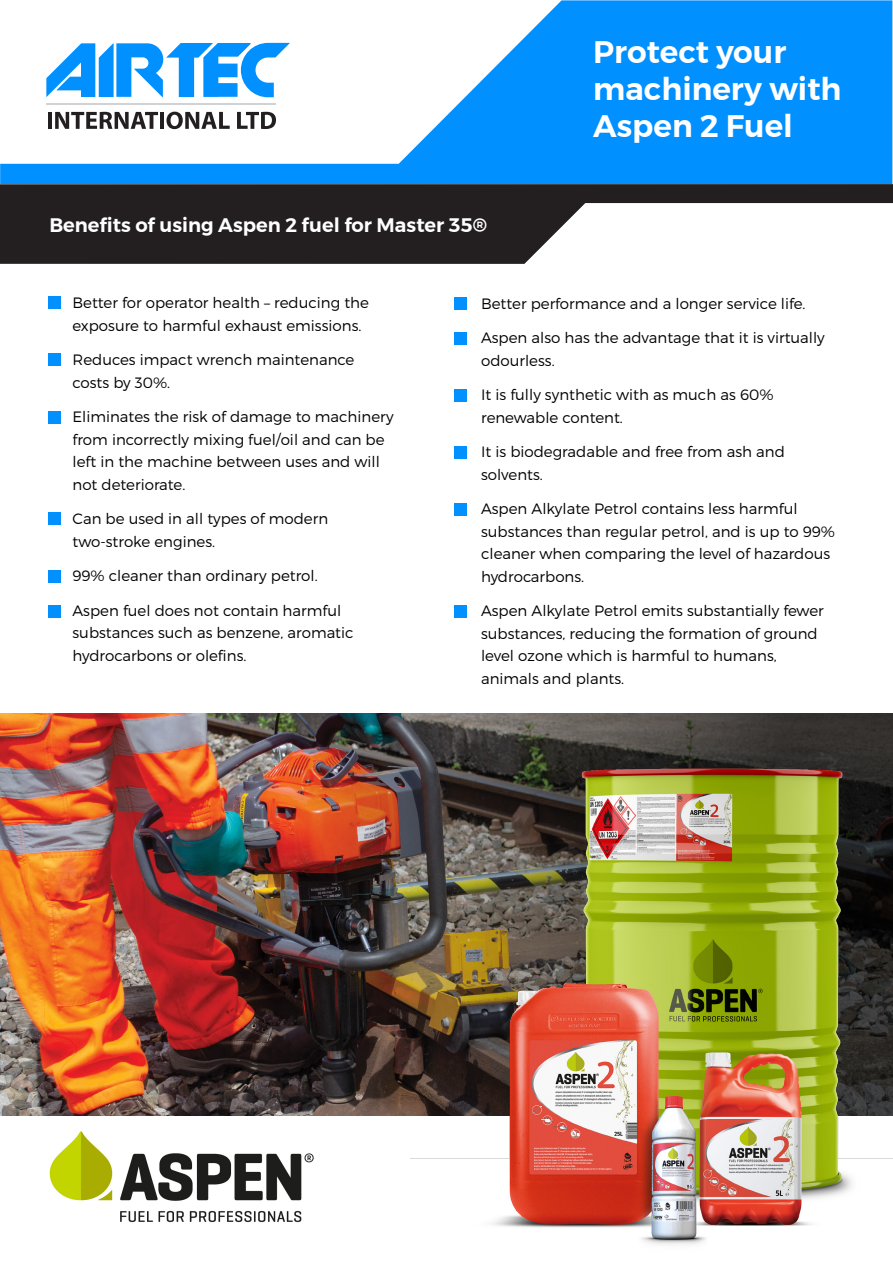
<style>
.page{position:relative;width:893px;height:1263px;background:#fff}
.page>*{position:absolute;margin:0;border:0;box-sizing:border-box;transform-origin:0 0}
.t1{font:600 31.05px/37.2px "Montserrat";color:#fff}
.t2{font:600 19.5px "Montserrat";color:#fff}
.t3{font:300 15px/22.5px "Montserrat";color:#000}
</style>
<div class="page">
<img style="left:0;top:713px;width:284px;height:403px">
<img style="left:284px;top:713px;width:127px;height:403px">
<svg style="left:0;top:0;width:892px;height:184px;fill:#0090ff"></svg>
<img style="left:411px;top:713px;width:482px;height:532px">
<svg style="left:0;top:184px;width:893px;height:80px;fill:#231f20"></svg>
<img style="left:49px;top:1131px;width:265px;height:92px">
<hr style="left:48px;top:112px;width:4px;height:17px;background:#231f20">
<svg style="left:55px;top:112px;width:103px;height:17px"></svg>
<hr style="left:160px;top:112px;width:4px;height:17px;background:#231f20">
<svg style="left:166px;top:112px;width:64px;height:17px"></svg>
<svg style="left:237px;top:112px;width:39px;height:17px"></svg>
<hr style="left:46px;top:103px;width:229px;height:2px;background:#d0d2d3">
<svg style="left:46px;top:43px;width:244px;height:55px"></svg>
<div style="left:48px;top:296px;width:13px;height:13px;background:#0090ff"></div>
<div style="left:48px;top:353px;width:13px;height:13px;background:#0090ff"></div>
<div style="left:48px;top:411px;width:13px;height:13px;background:#0090ff"></div>
<div style="left:48px;top:512px;width:13px;height:13px;background:#0090ff"></div>
<div style="left:48px;top:570px;width:13px;height:13px;background:#0090ff"></div>
<div style="left:48px;top:605px;width:13px;height:13px;background:#0090ff"></div>
<div style="left:455px;top:298px;width:12px;height:12px;background:#0090ff"></div>
<div style="left:455px;top:332px;width:12px;height:13px;background:#0090ff"></div>
<div style="left:455px;top:389px;width:12px;height:13px;background:#0090ff"></div>
<div style="left:455px;top:446px;width:12px;height:12px;background:#0090ff"></div>
<div style="left:455px;top:503px;width:12px;height:12px;background:#0090ff"></div>
<div style="left:455px;top:605px;width:12px;height:13px;background:#0090ff"></div>
<h2 class="t2" style="left:49px;top:209px;width:439px">Benefits of using Aspen 2 fuel for Master 35®</h2>
<h1 class="t1" style="left:593px;top:33px;width:250px">Protect your machinery with<br>Aspen 2 Fuel</h1>
<p class="t3" style="left:73px;top:291px;width:298px">Better for operator health – reducing the exposure to harmful exhaust emissions.</p>
<p class="t3" style="left:73px;top:348px;width:283px">Reduces impact wrench maintenance costs by 30%.</p>
<p class="t3" style="left:73px;top:405px;width:323px">Eliminates the risk of damage to machinery from incorrectly mixing fuel/oil and can be left in the machine between uses and will not deteriorate.</p>
<p class="t3" style="left:73px;top:507px;width:257px">Can be used in all types of modern two-stroke engines.</p>
<p class="t3" style="left:73px;top:564px;width:247px">99% cleaner than ordinary petrol.</p>
<p class="t3" style="left:73px;top:599px;width:283px">Aspen fuel does not contain harmful substances such as benzene, aromatic hydrocarbons or olefins.</p>
<p class="t3" style="left:481px;top:292px;width:326px">Better performance and a longer service life.</p>
<p class="t3" style="left:481px;top:326px;width:345px">Aspen also has the advantage that it is virtually odourless.</p>
<p class="t3" style="left:481px;top:383px;width:294px">It is fully synthetic with as much as 60% renewable content.</p>
<p class="t3" style="left:481px;top:440px;width:305px">It is biodegradable and free from ash and solvents.</p>
<p class="t3" style="left:481px;top:497px;width:356px">Aspen Alkylate Petrol contains less harmful substances than regular petrol, and is up to 99% cleaner when comparing the level of hazardous hydrocarbons.</p>
<p class="t3" style="left:481px;top:599px;width:344px">Aspen Alkylate Petrol emits substantially fewer substances, reducing the formation of ground level ozone which is harmful to humans, animals and plants.</p>
</div>
